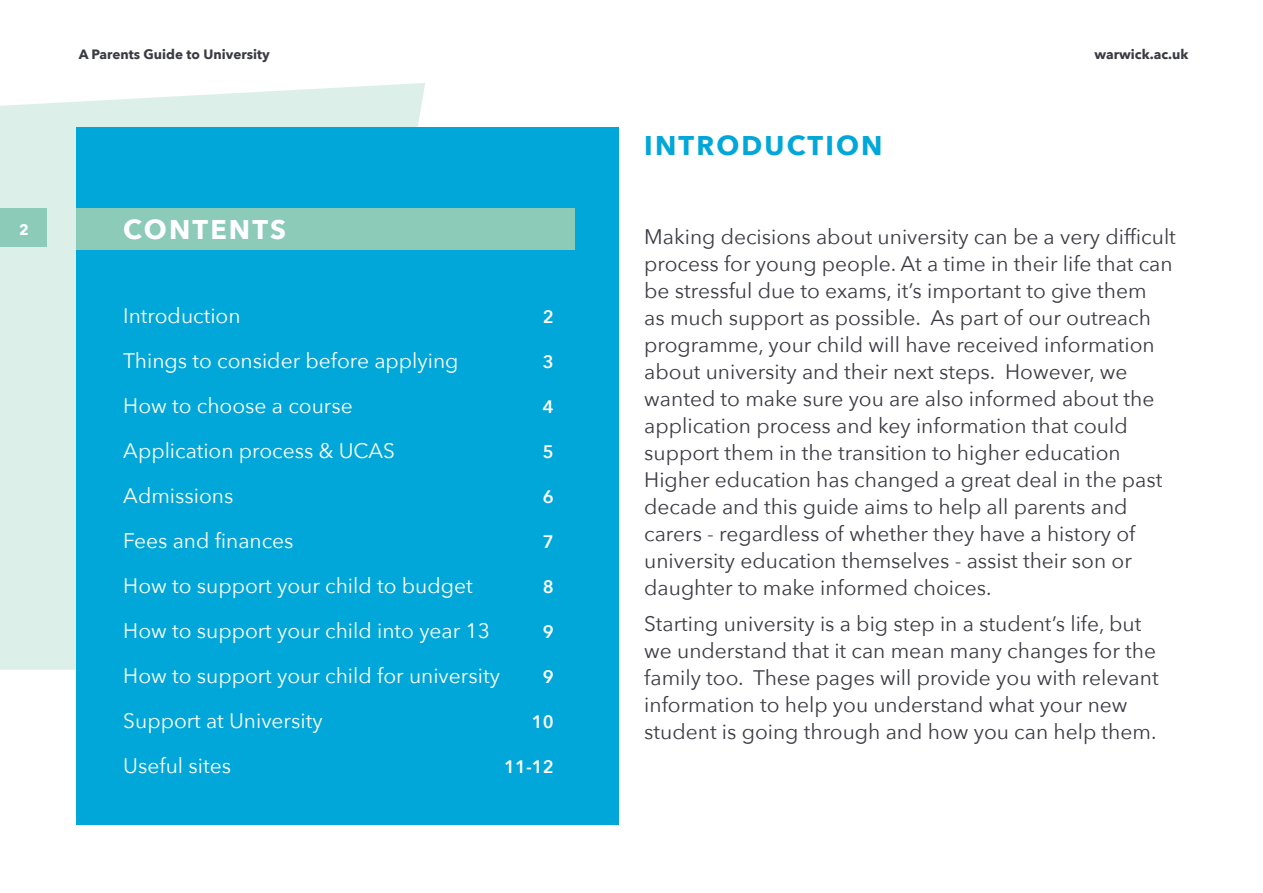
<style>
.page{position:relative;width:1263px;height:893px;background:#fff}
.page>*{position:absolute;margin:0;border:0;box-sizing:border-box;transform-origin:0 0}
.t1{font:700 27px "Avenir Next";letter-spacing:.08em;color:#00a7d8}
.t2{font:700 27px "Avenir Next";letter-spacing:.08em;color:#fff}
.t3{font:21px/27px "Avenir Next";color:#3b3c43}
.t4{font:21px "Avenir Next";color:#fff}
.t5{font:600 18px "Avenir Next";color:#fff}
.t6{font:700 15px "Avenir Next";color:#fff}
.t7{font:700 13.5px "Avenir Next";color:#3b3c43}
</style>
<div class="page">
<svg style="left:0;top:83px;width:425px;height:587px;background:#dbefea"></svg>
<div style="left:0;top:208px;width:47px;height:39px;background:#8bcbb7"></div>
<div style="left:77px;top:128px;width:542px;height:697px;background:#00a7d8"></div>
<div style="left:77px;top:208px;width:498px;height:41px;background:#8bcbb7"></div>
<p class="t7" style="left:79px;top:42px;width:193px">A Parents Guide to University</p>
<p class="t7" style="left:1094px;top:42px;width:96px">warwick.ac.uk</p>
<p class="t6" style="left:19px;top:217px;width:11px">2</p>
<p class="t2" style="left:123px;top:206px;width:164px">CONTENTS</p>
<p class="t4" style="left:123px;top:298px;width:119px">Introduction</p>
<p class="t5" style="left:543px;top:301px;width:12px">2</p>
<p class="t4" style="left:123px;top:343px;width:337px">Things to consider before applying</p>
<p class="t5" style="left:543px;top:346px;width:12px">3</p>
<p class="t4" style="left:123px;top:388px;width:231px">How to choose a course</p>
<p class="t5" style="left:543px;top:391px;width:12px">4</p>
<p class="t4" style="left:123px;top:433px;width:273px">Application process &amp; UCAS</p>
<p class="t5" style="left:543px;top:436px;width:12px">5</p>
<p class="t4" style="left:123px;top:478px;width:112px">Admissions</p>
<p class="t5" style="left:543px;top:481px;width:12px">6</p>
<p class="t4" style="left:123px;top:523px;width:172px">Fees and finances</p>
<p class="t5" style="left:543px;top:526px;width:12px">7</p>
<p class="t4" style="left:123px;top:568px;width:351px">How to support your child to budget</p>
<p class="t5" style="left:543px;top:571px;width:12px">8</p>
<p class="t4" style="left:123px;top:613px;width:368px">How to support your child into year 13</p>
<p class="t5" style="left:543px;top:616px;width:12px">9</p>
<p class="t4" style="left:123px;top:658px;width:378px">How to support your child for university</p>
<p class="t5" style="left:543px;top:661px;width:12px">9</p>
<p class="t4" style="left:123px;top:703px;width:201px">Support at University</p>
<p class="t5" style="left:532px;top:706px;width:23px">10</p>
<p class="t4" style="left:123px;top:748px;width:109px">Useful sites</p>
<p class="t5" style="left:504px;top:751px;width:51px">11-12</p>
<p class="t1" style="left:644px;top:122px;width:240px">INTRODUCTION</p>
<p class="t3" style="left:644px;top:222px;width:533px">Making decisions about university can be a very difficult process for young people. At a time in their life that can be stressful due to exams, it’s important to give them<br>as much support as possible. As part of our outreach programme, your child will have received information about university and their next steps. However, we wanted to make sure you are also informed about the application process and key information that could support them in the transition to higher education Higher education has changed a great deal in the past decade and this guide aims to help all parents and carers - regardless of whether they have a history of university education themselves - assist their son or daughter to make informed choices.</p>
<p class="t3" style="left:644px;top:609px;width:516px">Starting university is a big step in a student’s life, but we understand that it can mean many changes for the family too. These pages will provide you with relevant information to help you understand what your new student is going through and how you can help them.</p>
</div>
